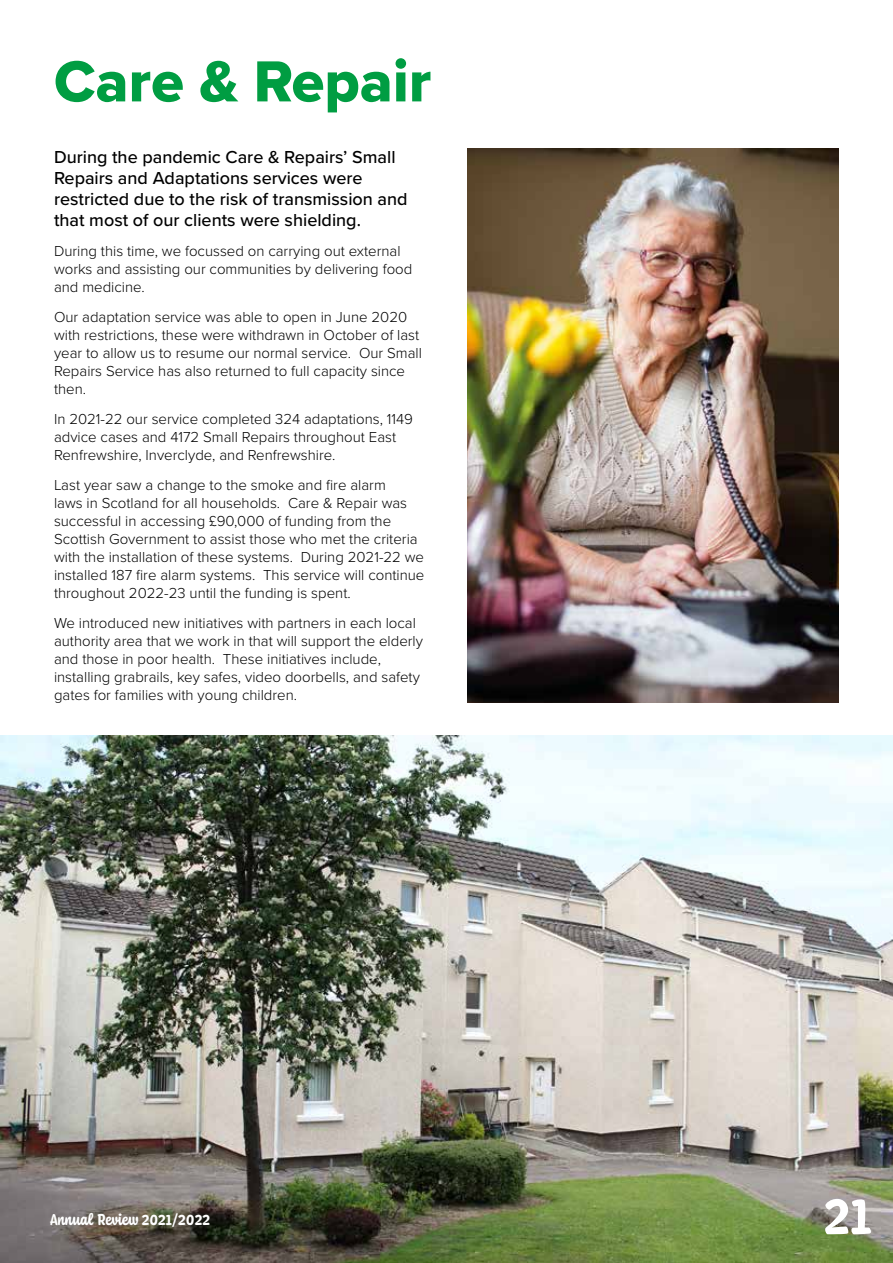
<style>
.page{position:relative;width:893px;height:1263px;background:#fff}
.page>*{position:absolute;margin:0;border:0;box-sizing:border-box;transform-origin:0 0}
.t1{font:60px "Proxima Nova Extrabld";color:#009d42}
.t2{font:700 56.4px "Coniferous";color:#fff}
.t3{font:500 18px/21px "Proxima Nova";color:#000}
.t4{font:700 16.5px "Coniferous";color:#fff}
.t5{font:300 15px/18px "Proxima Nova";color:#000}
</style>
<div class="page">
<img style="left:0;top:736px;width:893px;height:527px">
<img style="left:468px;top:149px;width:371px;height:553px">
<h1 class="t1" style="left:54px;top:37px;width:379px">Care &amp; Repair</h1>
<p class="t3" style="left:54px;top:146px;width:355px">During the pandemic Care &amp; Repairs’ Small Repairs and Adaptations services were restricted due to the risk of transmission and that most of our clients were shielding.</p>
<p class="t5" style="left:54px;top:241px;width:360px">During this time, we focussed on carrying out external works and assisting our communities by delivering food and medicine.</p>
<p class="t5" style="left:54px;top:307px;width:369px">Our adaptation service was able to open in June 2020 with restrictions, these were withdrawn in October of last year to allow us to resume our normal service. Our Small Repairs Service has also returned to full capacity since then.</p>
<p class="t5" style="left:54px;top:409px;width:360px">In 2021-22 our service completed 324 adaptations, 1149 advice cases and 4172 Small Repairs throughout East<br>Renfrewshire, Inverclyde, and Renfrewshire.</p>
<p class="t5" style="left:54px;top:475px;width:372px">Last year saw a change to the smoke and fire alarm<br>laws in Scotland for all households. Care &amp; Repair was successful in accessing £90,000 of funding from the Scottish Government to assist those who met the criteria with the installation of these systems. During 2021-22 we installed 187 fire alarm systems. This service will continue throughout 2022-23 until the funding is spent.</p>
<p class="t5" style="left:54px;top:613px;width:370px">We introduced new initiatives with partners in each local authority area that we work in that will support the elderly and those in poor health. These initiatives include, installing grabrails, key safes, video doorbells, and safety gates for families with young children.</p>
<p class="t4" style="left:50px;top:1207px;width:162px">Annual Review 2021/2022</p>
<h2 class="t2" style="left:824px;top:1176px;width:49px">21</h2>
</div>
